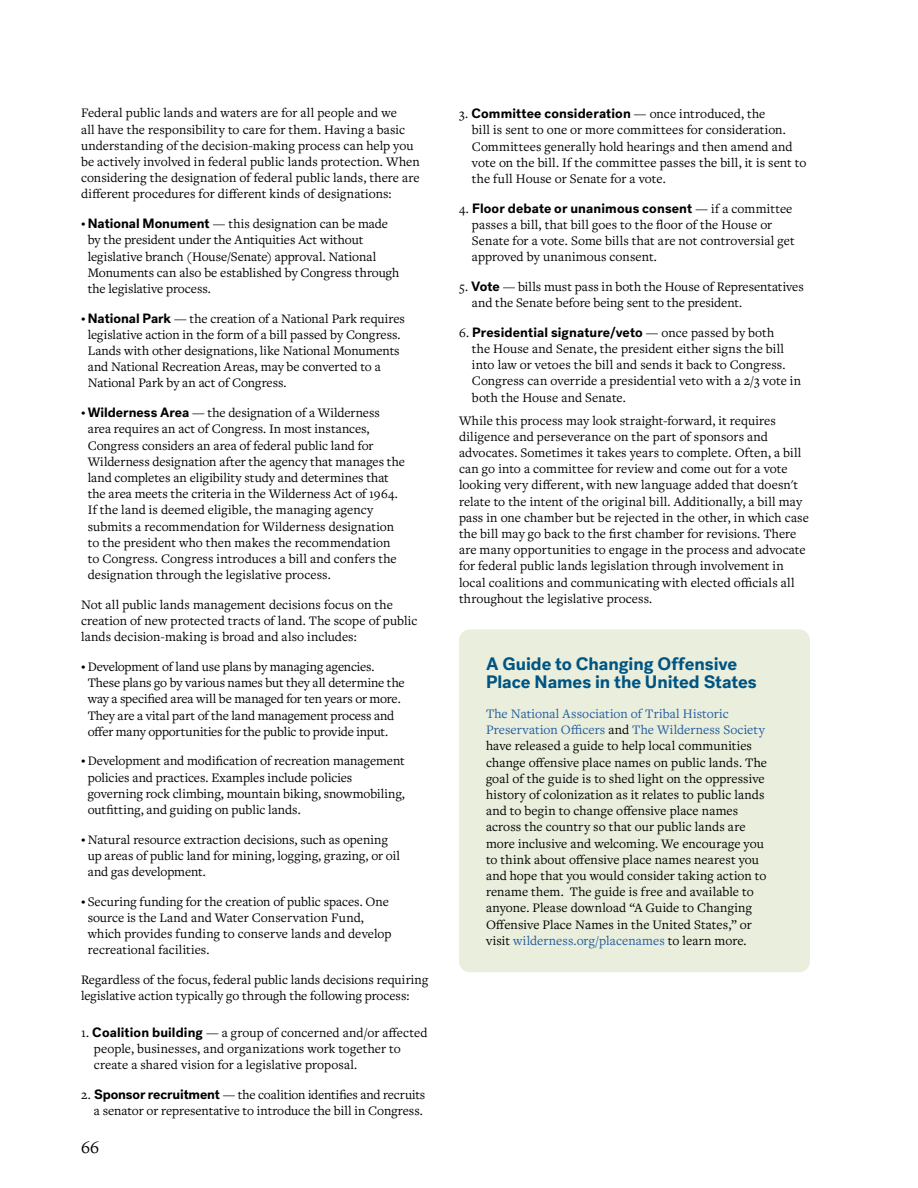
<style>
.page{position:relative;width:918px;height:1188px;background:#fff}
.page>*{position:absolute;margin:0;border:0;box-sizing:border-box;transform-origin:0 0}
.t1{font:700 18px/18px "Post Grotesk";letter-spacing:-.005em;color:#005481}
.t2{font:18px "Freight Text Pro";color:#000}
._1_2_3_lists{font:13.5px/16.2px "Freight Text Pro";color:#000}
.s1{font-family:"Post Grotesk";font-weight:700;font-size:12px}
.s2{font-family:"Post Grotesk";font-weight:700}
.s3{color:#205d9e}
</style>
<div class="page">
<div style="left:459px;top:629px;width:351px;height:343px;background:#e9eedd;border-radius:11px"></div>
<p class="_1_2_3_lists" style="left:81px;top:104px;width:340px">Federal public lands and waters are for all people and we<br>all have the responsibility to care for them. Having a basic understanding of the decision-making process can help you be actively involved in federal public lands protection. When considering the designation of federal public lands, there are different procedures for different kinds of designations:</p>
<p class="_1_2_3_lists" style="left:88px;top:215px;width:313px;text-indent:-7px"><span class="s1">•</span> <span class="s2">National Monument</span> — this designation can be made by the president under the Antiquities Act without legislative branch (House/Senate) approval. National Monuments can also be established by Congress through the legislative process.</p>
<p class="_1_2_3_lists" style="left:88px;top:310px;width:319px;text-indent:-7px"><span class="s1">•</span> <span class="s2">National Park</span> — the creation of a National Park requires legislative action in the form of a bill passed by Congress.<br>Lands with other designations, like National Monuments and National Recreation Areas, may be converted to a National Park by an act of Congress.</p>
<p class="_1_2_3_lists" style="left:88px;top:404px;width:319px;text-indent:-7px"><span class="s1">•</span> <span class="s2">Wilderness Area</span> — the designation of a Wilderness area requires an act of Congress. In most instances, Congress considers an area of federal public land for Wilderness designation after the agency that manages the land completes an eligibility study and determines that the area meets the criteria in the Wilderness Act of 1964.<br>If the land is deemed eligible, the managing agency submits a recommendation for Wilderness designation to the president who then makes the recommendation to Congress. Congress introduces a bill and confers the designation through the legislative process.</p>
<p class="_1_2_3_lists" style="left:81px;top:596px;width:338px">Not all public lands management decisions focus on the creation of new protected tracts of land. The scope of public lands decision-making is broad and also includes:</p>
<p class="_1_2_3_lists" style="left:88px;top:658px;width:318px;text-indent:-7px"><span class="s1">•</span> Development of land use plans by managing agencies.<br>These plans go by various names but they all determine the way a specified area will be managed for ten years or more.<br>They are a vital part of the land management process and offer many opportunities for the public to provide input.</p>
<p class="_1_2_3_lists" style="left:88px;top:752px;width:319px;text-indent:-7px"><span class="s1">•</span> Development and modification of recreation management policies and practices. Examples include policies governing rock climbing, mountain biking, snowmobiling, outfitting, and guiding on public lands.</p>
<p class="_1_2_3_lists" style="left:88px;top:831px;width:314px;text-indent:-7px"><span class="s1">•</span> Natural resource extraction decisions, such as opening up areas of public land for mining, logging, grazing, or oil and gas development.</p>
<p class="_1_2_3_lists" style="left:88px;top:893px;width:305px;text-indent:-7px"><span class="s1">•</span> Securing funding for the creation of public spaces. One source is the Land and Water Conservation Fund, which provides funding to conserve lands and develop recreational facilities.</p>
<p class="_1_2_3_lists" style="left:81px;top:971px;width:349px">Regardless of the focus, federal public lands decisions requiring legislative action typically go through the following process:</p>
<p class="_1_2_3_lists" style="left:94px;top:1024px;width:335px;text-indent:-13px">1. <span class="s2">Coalition building</span> — a group of concerned and/or affected people, businesses, and organizations work together to create a shared vision for a legislative proposal.</p>
<p class="_1_2_3_lists" style="left:81px;top:1086px;width:346px;text-align:right">2. <span class="s2">Sponsor recruitment</span> — the coalition identifies and recruits a senator or representative to introduce the bill in Congress.</p>
<h1 class="t2" style="left:81px;top:1136px;width:20px">66</h1>
<p class="_1_2_3_lists" style="left:472px;top:105px;width:336px;text-indent:-13px">3. <span class="s2">Committee consideration</span> — once introduced, the<br>bill is sent to one or more committees for consideration.<br>Committees generally hold hearings and then amend and vote on the bill. If the committee passes the bill, it is sent to the full House or Senate for a vote.</p>
<p class="_1_2_3_lists" style="left:472px;top:200px;width:324px;text-indent:-13px">4. <span class="s2">Floor debate or unanimous consent</span> — if a committee passes a bill, that bill goes to the floor of the House or Senate for a vote. Some bills that are not controversial get approved by unanimous consent.</p>
<p class="_1_2_3_lists" style="left:472px;top:278px;width:333px;text-indent:-13px">5. <span class="s2">Vote</span> — bills must pass in both the House of Representatives and the Senate before being sent to the president.</p>
<p class="_1_2_3_lists" style="left:472px;top:324px;width:331px;text-indent:-13px">6. <span class="s2">Presidential signature/veto</span> — once passed by both<br>the House and Senate, the president either signs the bill into law or vetoes the bill and sends it back to Congress.<br>Congress can override a presidential veto with a 2/3 vote in both the House and Senate.</p>
<p class="_1_2_3_lists" style="left:459px;top:412px;width:351px">While this process may look straight-forward, it requires diligence and perseverance on the part of sponsors and advocates. Sometimes it takes years to complete. Often, a bill can go into a committee for review and come out for a vote looking very different, with new language added that doesn't relate to the intent of the original bill. Additionally, a bill may pass in one chamber but be rejected in the other, in which case the bill may go back to the first chamber for revisions. There are many opportunities to engage in the process and advocate for federal public lands legislation through involvement in local coalitions and communicating with elected officials all throughout the legislative process.</p>
<p class="t1" style="left:486px;top:655px;width:272px">A Guide to Changing Offensive<br>Place Names in the United States</p>
<p class="_1_2_3_lists" style="left:486px;top:705px;width:282px"><span class="s3">The National Association of Tribal Historic Preservation Officers</span> and <span class="s3">The Wilderness Society </span>have released a guide to help local communities change offensive place names on public lands. The goal of the guide is to shed light on the oppressive history of colonization as it relates to public lands and to begin to change offensive place names across the country so that our public lands are more inclusive and welcoming. We encourage you to think about offensive place names nearest you and hope that you would consider taking action to rename them. The guide is free and available to anyone. Please download “A Guide to Changing Offensive Place Names in the United States,” or visit <span class="s3">wilderness.org/placenames</span> to learn more.</p>
</div>
